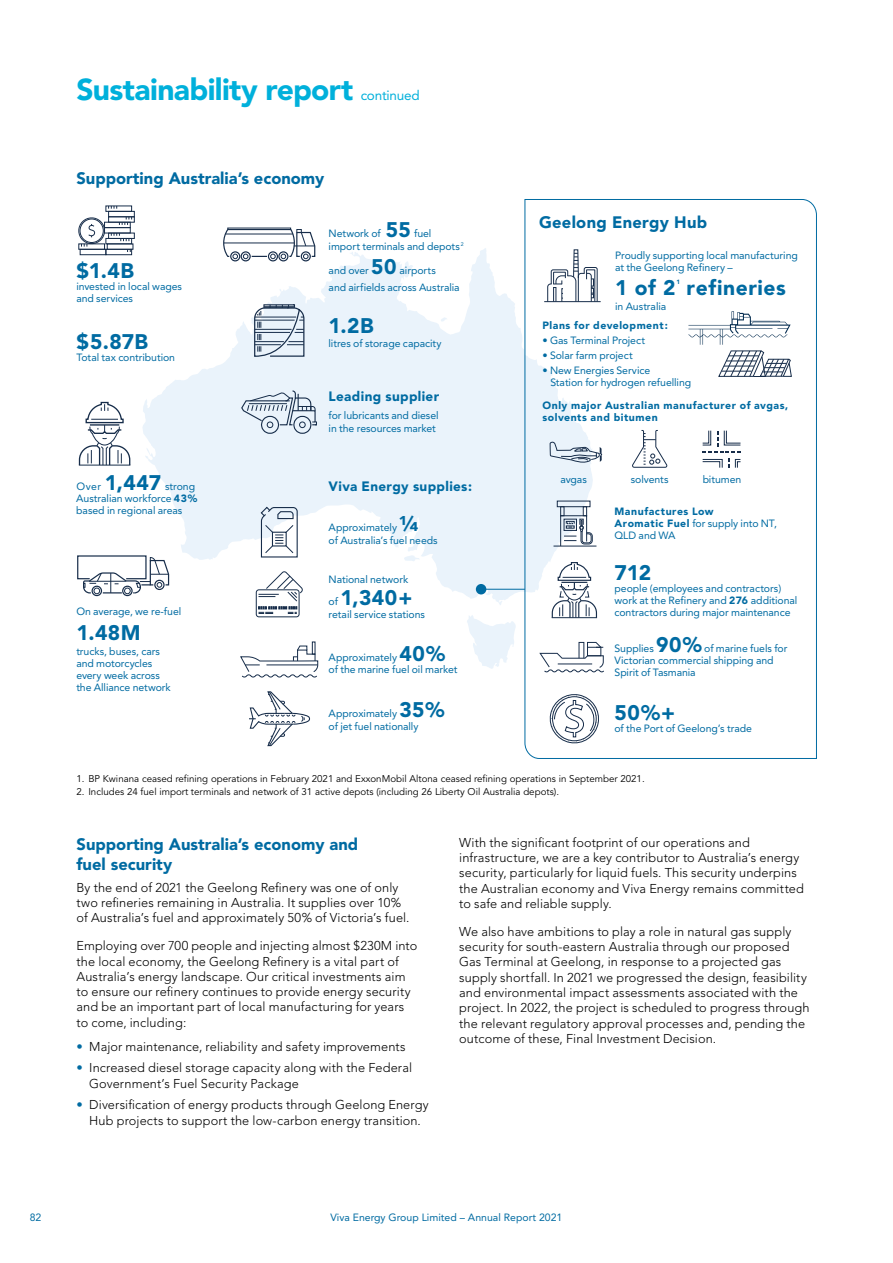
<style>
.page{position:relative;width:893px;height:1263px;background:#fff}
.page>*{position:absolute;margin:0;border:0;box-sizing:border-box;transform-origin:0 0}
.t1{font:900 30px "Avenir";letter-spacing:-.02em;color:#00b0db}
.t2{font:900 21px "Avenir";letter-spacing:.025em;color:#006ba2}
.t3{font:900 16.5px/19.8px "Avenir";color:#006ba2}
.t4{font:900 13.5px "Avenir";letter-spacing:.025em;color:#006ba2}
.t5{font:13.5px "Avenir";letter-spacing:-.015em;color:#00b0db}
.t6{font:300 12.75px/15.3px "Avenir";letter-spacing:.01em;color:#000}
.t7{font:10.5px/12px "Avenir";letter-spacing:-.005em;color:#006ba2}
.t8{font:900 10.5px/12px "Avenir";letter-spacing:.05em;color:#006ba2}
.t9{font:9.75px "Avenir";color:#000}
.t10{font:900 6.15px "Avenir";color:#006ba2}
.s1{font-weight:900;font-size:21px}
.s2{font-weight:400}
.s3{font-weight:900}
.s4{font-weight:400;font-size:10.5px}
.s5{color:#006ba2}
</style>
<div class="page">
<svg style="left:467px;top:615px;width:49px;height:54px"></svg>
<svg style="left:142px;top:248px;width:383px;height:357px;fill:#eaf3fb"></svg>
<svg style="left:441px;top:317px;width:7px;height:5px"></svg>
<svg style="left:404px;top:555px;width:16px;height:6px"></svg>
<div style="left:476px;top:584px;width:10px;height:10px;background:#006ba2;border-radius:50%"></div>
<hr style="left:481px;top:589px;width:44px;height:1px;background:#006ba2">
<svg style="left:525px;top:199px;width:292px;height:560px"></svg>
<svg style="left:547px;top:249px;width:51px;height:54px"></svg>
<hr style="left:544px;top:301px;width:57px;height:1px;background:#172d4a">
<svg style="left:549px;top:441px;width:53px;height:56px"></svg>
<svg style="left:631px;top:430px;width:36px;height:38px"></svg>
<svg style="left:717px;top:431px;width:1px;height:15px"></svg>
<svg style="left:702px;top:430px;width:9px;height:15px"></svg>
<svg style="left:724px;top:430px;width:17px;height:15px"></svg>
<svg style="left:702px;top:452px;width:39px;height:16px"></svg>
<div style="left:557px;top:501px;width:33px;height:6px;border:1px solid #172d4a"></div>
<div style="left:560px;top:506px;width:4px;height:10px;border:1px solid #172d4a"></div>
<div style="left:583px;top:506px;width:4px;height:10px;border:1px solid #172d4a"></div>
<svg style="left:560px;top:515px;width:33px;height:31px"></svg>
<hr style="left:553px;top:546px;width:43px;height:1px;background:#172d4a">
<svg style="left:551px;top:561px;width:47px;height:58px"></svg>
<svg style="left:538px;top:641px;width:67px;height:33px"></svg>
<hr style="left:558px;top:664px;width:34px;height:1px;background:#172d4a">
<svg style="left:548px;top:692px;width:53px;height:53px"></svg>
<svg style="left:249px;top:691px;width:61px;height:56px"></svg>
<svg style="left:240px;top:642px;width:79px;height:36px"></svg>
<div style="left:256px;top:589px;width:44px;height:28px;border:1px solid #172d4a;border-radius:3px"></div>
<svg style="left:258px;top:570px;width:46px;height:44px"></svg>
<svg style="left:260px;top:506px;width:38px;height:52px"></svg>
<svg style="left:240px;top:390px;width:77px;height:44px;background:#c5d0dc"></svg>
<svg style="left:253px;top:304px;width:52px;height:53px;background:#b5c1ce"></svg>
<div style="left:230px;top:251px;width:10px;height:10px;border:1px solid #172d4a;border-radius:50%"></div>
<div style="left:241px;top:251px;width:10px;height:10px;border:1px solid #172d4a;border-radius:50%"></div>
<div style="left:268px;top:251px;width:10px;height:10px;border:1px solid #172d4a;border-radius:50%"></div>
<div style="left:278px;top:251px;width:10px;height:10px;border:1px solid #172d4a;border-radius:50%"></div>
<div style="left:301px;top:251px;width:10px;height:10px;border:1px solid #172d4a;border-radius:50%"></div>
<svg style="left:222px;top:228px;width:94px;height:31px"></svg>
<div style="left:80px;top:249px;width:26px;height:6px;border:1px solid #172d4a"></div>
<div style="left:107px;top:243px;width:26px;height:7px;border:1px solid #172d4a"></div>
<div style="left:105px;top:249px;width:27px;height:6px;border:1px solid #172d4a"></div>
<div style="left:108px;top:233px;width:27px;height:6px;border:1px solid #172d4a"></div>
<div style="left:108px;top:216px;width:27px;height:7px;border:1px solid #172d4a"></div>
<div style="left:108px;top:211px;width:27px;height:6px;border:1px solid #172d4a"></div>
<div style="left:105px;top:205px;width:27px;height:7px;border:1px solid #172d4a"></div>
<svg style="left:108px;top:206px;width:9px;height:3px"></svg>
<svg style="left:78px;top:217px;width:54px;height:35px"></svg>
<div style="left:80px;top:219px;width:24px;height:24px;border:1px solid #172d4a;border-radius:50%"></div>
<svg style="left:78px;top:401px;width:53px;height:65px"></svg>
<div style="left:122px;top:586px;width:11px;height:10px;border:1px solid #172d4a;border-radius:50%"></div>
<div style="left:92px;top:586px;width:10px;height:10px;border:1px solid #172d4a;border-radius:50%"></div>
<svg style="left:77px;top:555px;width:93px;height:39px"></svg>
<svg style="left:688px;top:311px;width:104px;height:66px"></svg>
<h1 class="t1" style="left:77px;top:72px;width:278px">Sustainability report</h1>
<p class="t5" style="left:361px;top:88px;width:61px">continued</p>
<p class="t3" style="left:76px;top:168px;width:250px">Supporting Australia’s economy</p>
<h2 class="t2" style="left:76px;top:258px;width:59px">$1.4B</h2>
<p class="t7" style="left:76px;top:280px;width:107px">invested in local wages and services</p>
<h2 class="t2" style="left:76px;top:329px;width:73px">$5.87B</h2>
<p class="t7" style="left:76px;top:351px;width:100px">Total tax contribution</p>
<p class="t7" style="left:329px;top:226px;width:137px;line-height:13.5px">Network of <span class="s1">55</span> fuel import terminals and depots <sup>2</sup></p>
<p class="t7" style="left:329px;top:262px;width:132px;line-height:16.5px">and over <span class="s1">50</span> airports<br>and airfields across Australia</p>
<h2 class="t2" style="left:329px;top:313px;width:47px">1.2B</h2>
<p class="t7" style="left:329px;top:337px;width:114px">litres of storage capacity</p>
<p class="t4" style="left:329px;top:388px;width:112px">Leading supplier</p>
<p class="t7" style="left:329px;top:408px;width:112px;line-height:13.5px">for lubricants and diesel in the resources market</p>
<p class="t3" style="left:539px;top:212px;width:170px">Geelong Energy Hub</p>
<p class="t7" style="left:615px;top:250px;width:184px">Proudly supporting local manufacturing at the Geelong Refinery –</p>
<h2 class="t2" style="left:615px;top:275px;width:62px">1 of 2</h2>
<p class="t10" style="left:676px;top:278px;width:5px">1</p>
<h2 class="t2" style="left:687px;top:275px;width:101px">refineries</h2>
<p class="t7" style="left:615px;top:301px;width:53px">in Australia</p>
<p class="t8" style="left:542px;top:320px;width:127px">Plans for development:</p>
<p class="t7" style="left:542px;top:335px;width:104px">• Gas Terminal Project</p>
<p class="t7" style="left:542px;top:350px;width:92px">• Solar farm project</p>
<p class="t7" style="left:550px;top:365px;width:142px;text-indent:-8px">• New Energies Service<br>Station for hydrogen refuelling</p>
<p class="t8" style="left:542px;top:399px;width:247px">Only major Australian manufacturer of avgas, solvents and bitumen</p>
<p class="t7" style="left:560px;top:473px;width:28px">avgas</p>
<p class="t7" style="left:631px;top:473px;width:39px">solvents</p>
<p class="t7" style="left:703px;top:473px;width:40px">bitumen</p>
<p class="t8" style="left:614px;top:505px;width:164px">Manufactures Low<br>Aromatic Fuel <span class="s2">for supply into NT,<br>QLD and WA</span></p>
<h2 class="t2" style="left:614px;top:560px;width:38px">712</h2>
<p class="t7" style="left:614px;top:582px;width:184px">people (employees and contractors) work at the Refinery and <span class="s3">276</span> additional contractors during major maintenance</p>
<p class="t7" style="left:614px;top:643px;width:174px">Supplies <span class="s1">90%</span> of marine fuels for<br>Victorian commercial shipping and<br>Spirit of Tasmania</p>
<h2 class="t2" style="left:614px;top:700px;width:62px">50%+</h2>
<p class="t7" style="left:614px;top:722px;width:139px">of the Port of Geelong’s trade</p>
<p class="t9" style="left:77px;top:773px;width:570px">1. BP Kwinana ceased refining operations in February 2021 and ExxonMobil Altona ceased refining operations in September 2021.</p>
<p class="t9" style="left:77px;top:786px;width:484px">2. Includes 24 fuel import terminals and network of 31 active depots (including 26 Liberty Oil Australia depots).</p>
<p class="t7" style="left:76px;top:481px;width:122px">Over <span class="s1">1,447</span> strong<br>Australian workforce <span class="s3">43% </span>based in regional areas</p>
<p class="t4" style="left:329px;top:478px;width:145px">Viva Energy supplies:</p>
<p class="t7" style="left:329px;top:520px;width:111px;line-height:13.5px">Approximately <span class="s1">¼<br></span>of Australia’s fuel needs</p>
<p class="t7" style="left:329px;top:573px;width:81px">National network</p>
<h2 class="t2" style="left:329px;top:585px;width:85px"><span class="s4">of</span> 1,340+</h2>
<p class="t7" style="left:329px;top:608px;width:98px">retail service stations</p>
<p class="t7" style="left:76px;top:605px;width:106px">On average, we re-fuel</p>
<h2 class="t2" style="left:76px;top:620px;width:66px">1.48M</h2>
<p class="t7" style="left:76px;top:646px;width:96px">trucks, buses, cars and motorcycles every week across the Alliance network</p>
<p class="t7" style="left:329px;top:651px;width:130px">Approximately <span class="s1">40%<br></span>of the marine fuel oil market</p>
<p class="t7" style="left:329px;top:708px;width:117px">Approximately <span class="s1">35% </span>of jet fuel nationally</p>
<p class="t3" style="left:77px;top:834px;width:283px">Supporting Australia’s economy and fuel security</p>
<p class="t6" style="left:77px;top:879px;width:334px">By the end of 2021 the Geelong Refinery was one of only two refineries remaining in Australia. It supplies over 10% of Australia’s fuel and approximately 50% of Victoria’s fuel.</p>
<p class="t6" style="left:77px;top:938px;width:342px">Employing over 700 people and injecting almost $230M into the local economy, the Geelong Refinery is a vital part of Australia’s energy landscape. Our critical investments aim to ensure our refinery continues to provide energy security and be an important part of local manufacturing for years to come, including:</p>
<p class="t6" style="left:77px;top:1038px;width:331px"><span class="s5">•</span> Major maintenance, reliability and safety improvements</p>
<p class="t6" style="left:89px;top:1060px;width:324px;text-indent:-13px"><span class="s5">•</span> Increased diesel storage capacity along with the Federal<br>Government’s Fuel Security Package</p>
<p class="t6" style="left:77px;top:1097px;width:354px;text-align:center"><span class="s5">•</span> Diversification of energy products through Geelong Energy<br>Hub projects to support the low-carbon energy transition.</p>
<p class="t6" style="left:459px;top:834px;width:346px">With the significant footprint of our operations and infrastructure, we are a key contributor to Australia’s energy security, particularly for liquid fuels. This security underpins the Australian economy and Viva Energy remains committed to safe and reliable supply.</p>
<p class="t6" style="left:459px;top:924px;width:352px">We also have ambitions to play a role in natural gas supply security for south-eastern Australia through our proposed Gas Terminal at Geelong, in response to a projected gas supply shortfall. In 2021 we progressed the design, feasibility and environmental impact assessments associated with the project. In 2022, the project is scheduled to progress through the relevant regulatory approval processes and, pending the outcome of these, Final Investment Decision.</p>
<p class="t7" style="left:30px;top:1212px;width:13px">82</p>
<p class="t7" style="left:331px;top:1212px;width:233px">Viva Energy Group Limited – Annual Report 2021</p>
</div>
